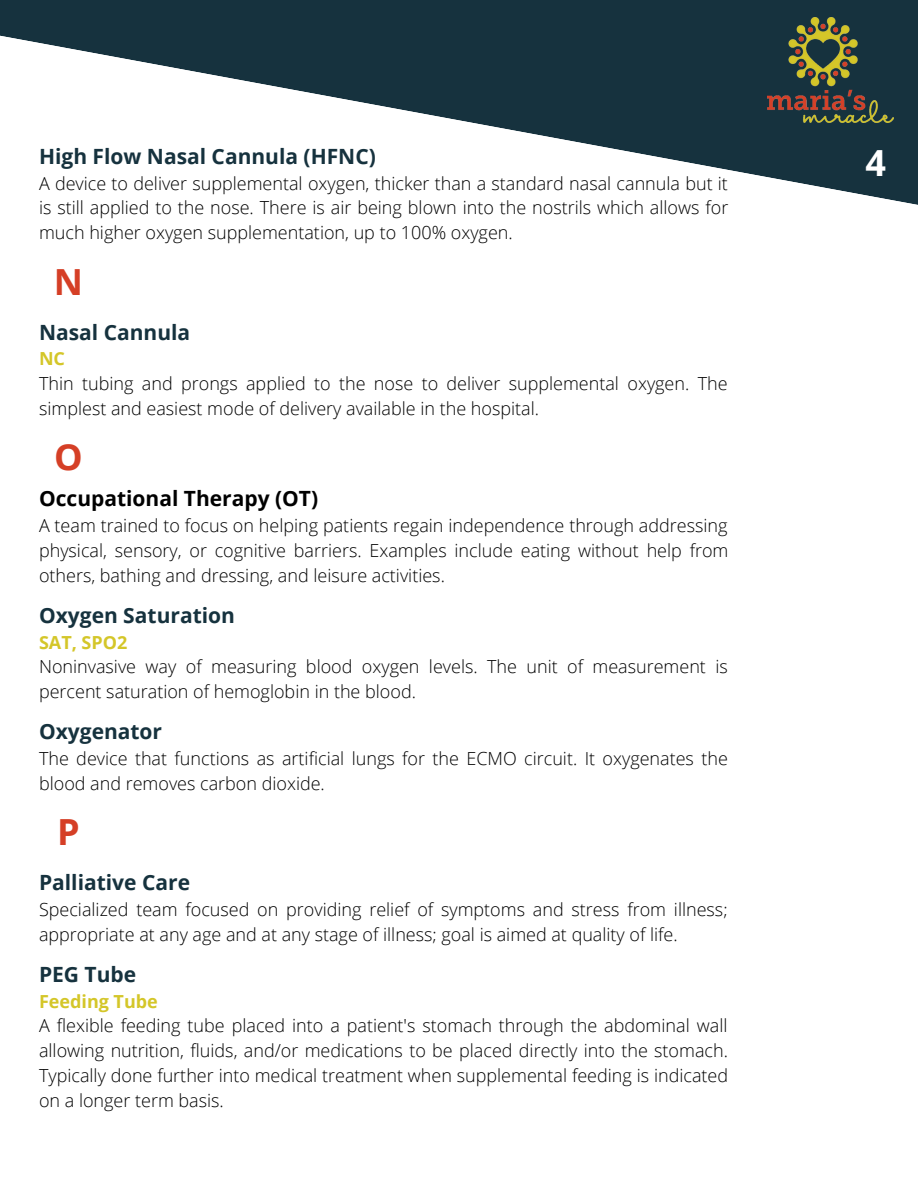
<style>
.page{position:relative;width:918px;height:1188px;background:#fff}
.page>*{position:absolute;margin:0;border:0;box-sizing:border-box;transform-origin:0 0}
.t1{font:700 36px "Open Sans";color:#d53f26}
.t2{font:700 36px "Open Sans";color:#fff}
.t3{font:700 21px "Open Sans";color:#16323e}
.t4{font:700 21px "Open Sans";color:#000}
.t5{font:300 18px/24.8px "Open Sans";color:#000}
.t6{font:700 18px "Open Sans";color:#d4c629}
</style>
<div class="page">
<svg style="left:0;top:0;width:918px;height:205px;fill:#16323e"></svg>
<img style="left:768px;top:18px;width:126px;height:105px">
<p class="t3" style="left:39px;top:141px;width:338px">High Flow Nasal Cannula (HFNC)</p>
<p class="t5" style="left:39px;top:170px;width:691px;text-align:justify">A device to deliver supplemental oxygen, thicker than a standard nasal cannula but it is still applied to the nose. There is air being blown into the nostrils which allows for much higher oxygen supplementation, up to 100% oxygen.</p>
<h1 class="t1" style="left:54px;top:256px;width:31px">N</h1>
<p class="t3" style="left:39px;top:317px;width:153px">Nasal Cannula</p>
<p class="t6" style="left:39px;top:346px;width:28px">NC</p>
<p class="t5" style="left:39px;top:371px;width:690px">Thin tubing and prongs applied to the nose to deliver supplemental oxygen. The simplest and easiest mode of delivery available in the hospital.</p>
<h1 class="t1" style="left:54px;top:432px;width:30px">O</h1>
<p class="t4" style="left:39px;top:484px;width:281px">Occupational Therapy (OT)</p>
<p class="t5" style="left:39px;top:513px;width:691px;text-align:justify">A team trained to focus on helping patients regain independence through addressing physical, sensory, or cognitive barriers. Examples include eating without help from others, bathing and dressing, and leisure activities.</p>
<p class="t3" style="left:39px;top:600px;width:197px">Oxygen Saturation</p>
<p class="t6" style="left:39px;top:629px;width:90px">SAT, SPO2</p>
<p class="t5" style="left:39px;top:654px;width:690px">Noninvasive way of measuring blood oxygen levels. The unit of measurement is percent saturation of hemoglobin in the blood.</p>
<p class="t3" style="left:39px;top:717px;width:125px">Oxygenator</p>
<p class="t5" style="left:39px;top:746px;width:690px">The device that functions as artificial lungs for the ECMO circuit. It oxygenates the blood and removes carbon dioxide.</p>
<h1 class="t1" style="left:57px;top:807px;width:24px">P</h1>
<p class="t3" style="left:39px;top:868px;width:153px">Palliative Care</p>
<p class="t5" style="left:39px;top:897px;width:690px">Specialized team focused on providing relief of symptoms and stress from illness; appropriate at any age and at any stage of illness; goal is aimed at quality of life.</p>
<p class="t3" style="left:39px;top:959px;width:99px">PEG Tube</p>
<p class="t6" style="left:39px;top:988px;width:120px">Feeding Tube</p>
<p class="t5" style="left:39px;top:1013px;width:691px;text-align:justify">A flexible feeding tube placed into a patient's stomach through the abdominal wall allowing nutrition, fluids, and/or medications to be placed directly into the stomach.<br>Typically done further into medical treatment when supplemental feeding is indicated on a longer term basis.</p>
<h1 class="t2" style="left:866px;top:138px;width:22px">4</h1>
</div>
